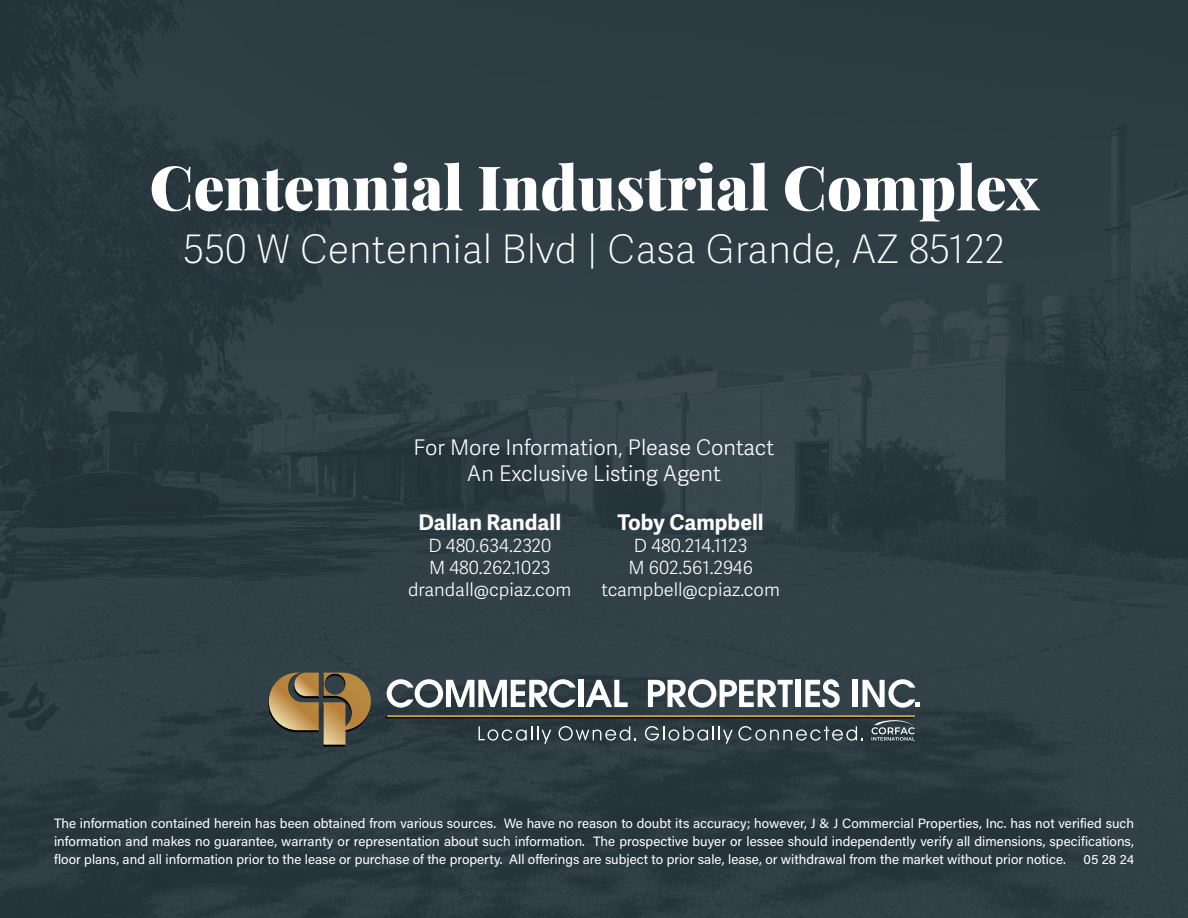
<style>
.page{position:relative;width:1188px;height:918px;background:#2e3d44}
.page>*{position:absolute;margin:0;border:0;box-sizing:border-box;transform-origin:0 0}
.t1{font:900 61.5px "Playfair Display";color:#fff}
.t2{font:100 39.3px "Adelle Sans";color:#fff}
.t3{font:300 21.6px/25.8px "Adelle Sans";color:#fff;text-align:center}
.t4{font:700 21.6px "Adelle Sans";color:#fff}
.t5{font:300 18.3px/21.9px "Adelle Sans";color:#fff;text-align:center}
.t6{font:13.5px/18px "Acumin Variable Concept";color:#fff;text-align:justify}
</style>
<div class="page">
<svg style="left:268px;top:673px;width:103px;height:74px"></svg>
<hr style="left:386px;top:716px;width:527px;height:2px;background:#000">
<hr style="left:387px;top:715px;width:528px;height:2px;background:#cca349">
<svg style="left:387px;top:679px;width:189px;height:29px"></svg>
<div style="left:578px;top:680px;width:5px;height:27px;background:#fff"></div>
<svg style="left:585px;top:680px;width:43px;height:27px"></svg>
<svg style="left:648px;top:679px;width:145px;height:29px"></svg>
<div style="left:795px;top:680px;width:6px;height:27px;background:#fff"></div>
<svg style="left:805px;top:679px;width:35px;height:29px"></svg>
<div style="left:852px;top:680px;width:5px;height:27px;background:#fff"></div>
<svg style="left:862px;top:679px;width:58px;height:29px"></svg>
<svg style="left:479px;top:726px;width:72px;height:18px"></svg>
<svg style="left:559px;top:726px;width:77px;height:15px"></svg>
<svg style="left:645px;top:726px;width:218px;height:18px"></svg>
<svg style="left:872px;top:720px;width:43px;height:21px"></svg>
<h1 class="t1" style="left:149px;top:139px;width:891px">Centennial Industrial Complex</h1>
<h2 class="t2" style="left:184px;top:226px;width:822px">550 W Centennial Blvd | Casa Grande, AZ 85122</h2>
<h3 class="t3" style="left:414px;top:435px;width:362px">For More Information, Please Contact<br>An Exclusive Listing Agent</h3>
<h3 class="t4" style="left:618px;top:509px;width:148px">Toby Campbell</h3>
<h3 class="t5" style="left:601px;top:535px;width:180px">D 480.214.1123<br>M 602.561.2946 tcampbell@cpiaz.com</h3>
<h3 class="t4" style="left:418px;top:509px;width:144px">Dallan Randall</h3>
<h3 class="t5" style="left:408px;top:535px;width:165px">D 480.634.2320<br>M 480.262.1023 drandall@cpiaz.com</h3>
<p class="t6" style="left:54px;top:814px;width:1082px">The information contained herein has been obtained from various sources. We have no reason to doubt its accuracy; however, J &amp; J Commercial Properties, Inc. has not verified such information and makes no guarantee, warranty or representation about such information. The prospective buyer or lessee should independently verify all dimensions, specifications, floor plans, and all information prior to the lease or purchase of the property. All offerings are subject to prior sale, lease, or withdrawal from the market without prior notice.</p>
<p class="t6" style="left:1083px;top:850px;width:52px">05 28 24</p>
</div>
